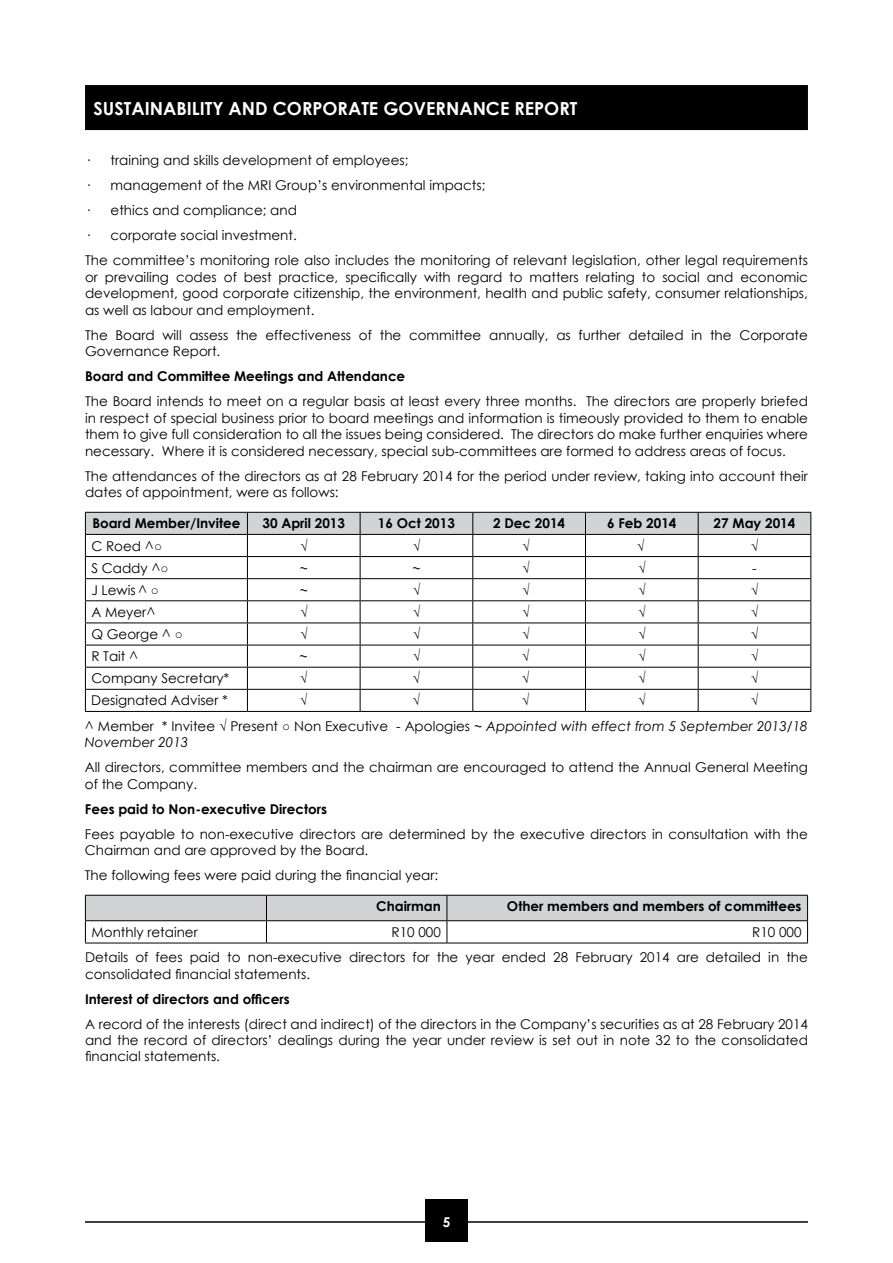
<style>
.page{position:relative;width:893px;height:1263px;background:#fff}
.page>*{position:absolute;margin:0;border:0;box-sizing:border-box;transform-origin:0 0}
.t1{font:700 18px "Century Gothic";color:#fff}
.t2{font:13.5px/16.5px "Century Gothic";color:#000}
.t3{font:700 13.5px "Century Gothic";color:#000}
.t4{font:italic 13.5px "Century Gothic";color:#000}
.t5{font:700 13.5px "Century Gothic";color:#fff}
.s1{font-style:italic}
</style>
<div class="page">
<hr style="left:85px;top:1221px;width:723px;height:2px;background:#000">
<div style="left:85px;top:85px;width:723px;height:45px;background:#000"></div>
<div style="left:425px;top:1199px;width:43px;height:43px;background:#000"></div>
<hr style="left:85px;top:711px;width:162px;height:1px;background:#000">
<hr style="left:247px;top:711px;width:113px;height:1px;background:#000">
<hr style="left:360px;top:711px;width:113px;height:1px;background:#000">
<hr style="left:473px;top:711px;width:112px;height:1px;background:#000">
<hr style="left:585px;top:711px;width:113px;height:1px;background:#000">
<hr style="left:698px;top:711px;width:113px;height:1px;background:#000">
<svg style="left:85px;top:512px;width:726px;height:199px"></svg>
<hr style="left:698px;top:534px;width:113px;height:1px;background:#000">
<hr style="left:85px;top:943px;width:181px;height:1px;background:#000">
<hr style="left:266px;top:943px;width:181px;height:1px;background:#000">
<hr style="left:447px;top:943px;width:361px;height:1px;background:#000">
<svg style="left:85px;top:895px;width:723px;height:48px"></svg>
<hr style="left:447px;top:920px;width:361px;height:1px;background:#000">
<h1 class="t1" style="left:94px;top:97px;width:485px">SUSTAINABILITY AND CORPORATE GOVERNANCE REPORT</h1>
<p class="t2" style="left:85px;top:148px;width:724px;line-height:25px">· training and skills development of employees;<br>· management of the MRI Group’s environmental impacts;<br>· ethics and compliance; and<br>· corporate social investment.<br>The committee’s monitoring role also includes the monitoring of relevant legislation, other legal requirements</p>
<p class="t2" style="left:85px;top:268px;width:724px;text-align:justify">or prevailing codes of best practice, specifically with regard to matters relating to social and economic development, good corporate citizenship, the environment, health and public safety, consumer relationships, as well as labour and employment.</p>
<p class="t2" style="left:85px;top:326px;width:724px">The Board will assess the effectiveness of the committee annually, as further detailed in the Corporate<br>Governance Report.</p>
<p class="t3" style="left:85px;top:368px;width:322px">Board and Committee Meetings and Attendance</p>
<p class="t2" style="left:85px;top:393px;width:724px;text-align:justify">The Board intends to meet on a regular basis at least every three months. The directors are properly briefed in respect of special business prior to board meetings and information is timeously provided to them to enable them to give full consideration to all the issues being considered. The directors do make further enquiries where necessary. Where it is considered necessary, special sub-committees are formed to address areas of focus.</p>
<p class="t2" style="left:85px;top:467px;width:724px">The attendances of the directors as at 28 February 2014 for the period under review, taking into account their dates of appointment, were as follows:</p>
<p class="t3" style="left:92px;top:515px;width:149px">Board Member/Invitee</p>
<p class="t3" style="left:262px;top:515px;width:84px">30 April 2013</p>
<p class="t3" style="left:378px;top:515px;width:78px">16 Oct 2013</p>
<p class="t3" style="left:493px;top:515px;width:74px">2 Dec 2014</p>
<p class="t3" style="left:607px;top:515px;width:71px">6 Feb 2014</p>
<p class="t3" style="left:714px;top:515px;width:83px">27 May 2014</p>
<p class="t2" style="left:91px;top:537px;width:72px">C Roed ^○</p>
<p class="t2" style="left:300px;top:537px;width:9px">√</p>
<p class="t2" style="left:413px;top:537px;width:9px">√</p>
<p class="t2" style="left:522px;top:537px;width:9px">√</p>
<p class="t2" style="left:637px;top:537px;width:9px">√</p>
<p class="t2" style="left:751px;top:537px;width:9px">√</p>
<p class="t2" style="left:91px;top:559px;width:79px">S Caddy ^○</p>
<p class="t4" style="left:300px;top:560px;width:10px">~</p>
<p class="t4" style="left:412px;top:560px;width:10px">~</p>
<p class="t2" style="left:522px;top:559px;width:9px">√</p>
<p class="t2" style="left:638px;top:559px;width:9px">√</p>
<p class="t2" style="left:752px;top:559px;width:6px">-</p>
<p class="t2" style="left:91px;top:581px;width:69px">J Lewis ^ ○</p>
<p class="t4" style="left:300px;top:582px;width:10px">~</p>
<p class="t2" style="left:413px;top:581px;width:9px">√</p>
<p class="t2" style="left:522px;top:581px;width:9px">√</p>
<p class="t2" style="left:638px;top:581px;width:9px">√</p>
<p class="t2" style="left:751px;top:581px;width:9px">√</p>
<p class="t2" style="left:91px;top:604px;width:66px">A Meyer^</p>
<p class="t2" style="left:300px;top:604px;width:9px">√</p>
<p class="t2" style="left:413px;top:604px;width:9px">√</p>
<p class="t2" style="left:522px;top:604px;width:9px">√</p>
<p class="t2" style="left:638px;top:604px;width:9px">√</p>
<p class="t2" style="left:751px;top:604px;width:9px">√</p>
<p class="t2" style="left:91px;top:626px;width:93px">Q George ^ ○</p>
<p class="t2" style="left:300px;top:626px;width:9px">√</p>
<p class="t2" style="left:413px;top:626px;width:9px">√</p>
<p class="t2" style="left:522px;top:626px;width:9px">√</p>
<p class="t2" style="left:638px;top:626px;width:9px">√</p>
<p class="t2" style="left:751px;top:626px;width:9px">√</p>
<p class="t2" style="left:91px;top:648px;width:48px">R Tait ^</p>
<p class="t4" style="left:300px;top:648px;width:10px">~</p>
<p class="t2" style="left:413px;top:648px;width:9px">√</p>
<p class="t2" style="left:522px;top:648px;width:9px">√</p>
<p class="t2" style="left:638px;top:648px;width:9px">√</p>
<p class="t2" style="left:751px;top:648px;width:9px">√</p>
<p class="t2" style="left:91px;top:670px;width:140px">Company Secretary*</p>
<p class="t2" style="left:300px;top:670px;width:9px">√</p>
<p class="t2" style="left:413px;top:670px;width:9px">√</p>
<p class="t2" style="left:522px;top:670px;width:9px">√</p>
<p class="t2" style="left:638px;top:670px;width:9px">√</p>
<p class="t2" style="left:751px;top:670px;width:9px">√</p>
<p class="t2" style="left:91px;top:692px;width:138px">Designated Adviser *</p>
<p class="t2" style="left:300px;top:692px;width:9px">√</p>
<p class="t2" style="left:413px;top:692px;width:9px">√</p>
<p class="t2" style="left:522px;top:692px;width:9px">√</p>
<p class="t2" style="left:638px;top:692px;width:9px">√</p>
<p class="t2" style="left:85px;top:688px;width:724px;line-height:25.3px;text-indent:666px">√<br>^ Member * Invitee √ Present ○ Non Executive - Apologies <span class="s1">~ Appointed with effect from 5 September 2013/18</span></p>
<p class="t4" style="left:85px;top:734px;width:105px">November 2013</p>
<p class="t2" style="left:85px;top:759px;width:724px">All directors, committee members and the chairman are encouraged to attend the Annual General Meeting of the Company.</p>
<p class="t3" style="left:85px;top:800px;width:244px">Fees paid to Non-executive Directors</p>
<p class="t2" style="left:85px;top:825px;width:724px">Fees payable to non-executive directors are determined by the executive directors in consultation with the<br>Chairman and are approved by the Board.</p>
<p class="t2" style="left:85px;top:867px;width:355px">The following fees were paid during the financial year:</p>
<p class="t3" style="left:376px;top:898px;width:66px">Chairman</p>
<p class="t3" style="left:507px;top:898px;width:296px">Other members and members of committees</p>
<p class="t2" style="left:91px;top:923px;width:108px">Monthly retainer</p>
<p class="t2" style="left:392px;top:923px;width:51px">R10 000</p>
<p class="t2" style="left:85px;top:919px;width:724px;line-height:25.5px;text-indent:667px">R10 000<br>Details of fees paid to non-executive directors for the year ended 28 February 2014 are detailed in the</p>
<p class="t2" style="left:85px;top:965px;width:227px">consolidated financial statements.</p>
<p class="t3" style="left:85px;top:990px;width:206px">Interest of directors and officers</p>
<p class="t2" style="left:85px;top:1016px;width:724px;text-align:justify">A record of the interests (direct and indirect) of the directors in the Company’s securities as at 28 February 2014 and the record of directors’ dealings during the year under review is set out in note 32 to the consolidated financial statements.</p>
<p class="t5" style="left:443px;top:1213px;width:9px">5</p>
</div>
